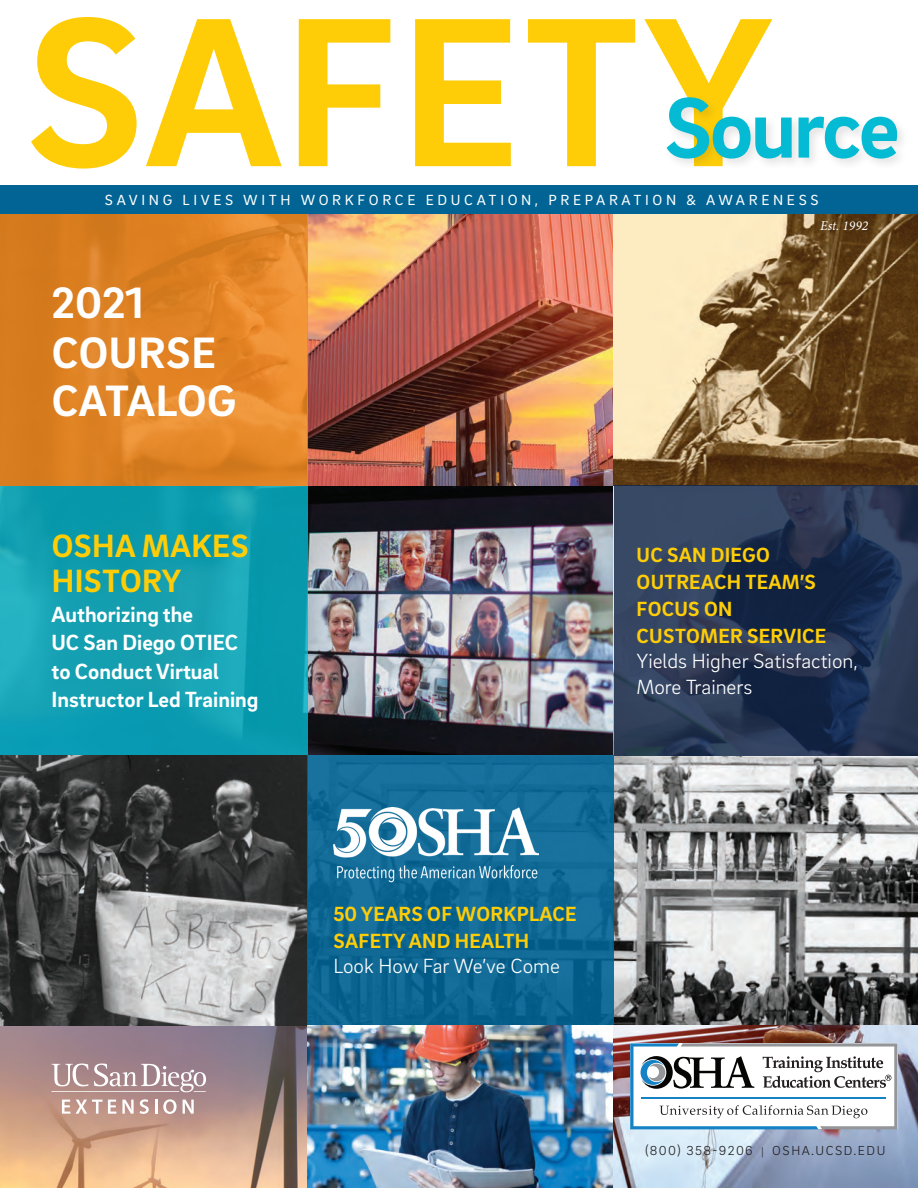
<style>
.page{position:relative;width:918px;height:1188px;background:#fff}
.page>*{position:absolute;margin:0;border:0;box-sizing:border-box;transform-origin:0 0}
.t1{font:700 217.5px "Brix Sans";letter-spacing:.015em;color:#fecd08}
.t2{font:700 87.9px "Brix Sans";letter-spacing:-.03em;color:#05bbd3}
.t3{font:700 45px/47.1px "Brix Sans";letter-spacing:.01em;color:#fff}
.t4{font:700 33px/34.5px "Brix Sans";letter-spacing:.015em;color:#fecd08}
.t5{font:700 22.5px/28.5px "Brix Sans";color:#fff}
.t6{font:700 21px/27px "Brix Sans";letter-spacing:.015em;color:#fecd08}
.t7{font:300 21px "Brix Sans";color:#fff}
.t8{font:15px "Brix Sans";letter-spacing:.245em;color:#fff}
.t9{font:italic 13.5px "Minion Pro";color:#fff}
.t10{font:300 13.35px "Brix Sans";letter-spacing:.115em;color:#231f20}
.s1{font-size:11.4px}
</style>
<div class="page">
<img style="left:0;top:214px;width:918px;height:974px">
<svg style="left:0;top:485px;width:308px;height:270px;background:#119eb0"></svg>
<svg style="left:307px;top:755px;width:611px;height:270px;background:#939697"></svg>
<div style="left:308px;top:755px;width:306px;height:270px;background:linear-gradient(to right,#0e6793,#106995)"></div>
<svg style="left:0;top:214px;width:308px;height:271px;background:#df8325"></svg>
<svg style="left:614px;top:485px;width:304px;height:270px;background:#283855"></svg>
<svg style="left:62px;top:1100px;width:8px;height:14px"></svg>
<svg style="left:76px;top:1100px;width:40px;height:14px"></svg>
<svg style="left:122px;top:1100px;width:12px;height:14px"></svg>
<svg style="left:140px;top:1099px;width:9px;height:15px"></svg>
<svg style="left:155px;top:1100px;width:2px;height:14px"></svg>
<svg style="left:163px;top:1099px;width:14px;height:15px"></svg>
<svg style="left:183px;top:1100px;width:11px;height:14px"></svg>
<svg style="left:51px;top:1064px;width:155px;height:28px;background:#b9a1a4"></svg>
<div style="left:0;top:185px;width:918px;height:29px;background:#016495"></div>
<div style="left:664px;top:94px;width:246px;height:77px;background:#231f20;opacity:.12"></div>
<svg style="left:630px;top:1043px;width:267px;height:86px"></svg>
<hr style="left:641px;top:1097px;width:245px;height:1px;background:#1582c5">
<img style="left:333px;top:808px;width:206px;height:77px">
<p class="t1" style="left:26px;top:-50px;width:748px">SAFETY</p>
<p class="t8" style="left:105px;top:190px;width:715px">SAVING LIVES WITH WORKFORCE EDUCATION, PREPARATION &amp; AWARENESS</p>
<p class="t2" style="left:665px;top:70px;width:237px">Source</p>
<p class="t3" style="left:51px;top:277px;width:94px">2021</p>
<p class="t3" style="left:52px;top:328px;width:186px">COURSE<br>CATALOG</p>
<p class="t4" style="left:52px;top:528px;width:198px">OSHA MAKES<br>HISTORY</p>
<p class="t5" style="left:51px;top:599px;width:209px">Authorizing the<br>UC San Diego OTIEC to Conduct Virtual<br>Instructor Led Training</p>
<p class="t9" style="left:820px;top:216px;width:50px">Est. 1992</p>
<p class="t6" style="left:637px;top:541px;width:191px">UC SAN DIEGO<br>OUTREACH TEAM’S<br>FOCUS ON<br>CUSTOMER SERVICE</p>
<p class="t7" style="left:636px;top:648px;width:223px">Yields Higher Satisfaction,</p>
<p class="t7" style="left:636px;top:673px;width:117px">More Trainers</p>
<p class="t6" style="left:333px;top:899px;width:245px">50 YEARS OF WORKPLACE<br>SAFETY AND HEALTH</p>
<p class="t7" style="left:333px;top:952px;width:228px">Look How Far We’ve Come</p>
<p class="t10" style="left:645px;top:1142px;width:242px">(800) 358-9206 <span class="s1">|</span> OSHA.UCSD.EDU</p>
</div>
